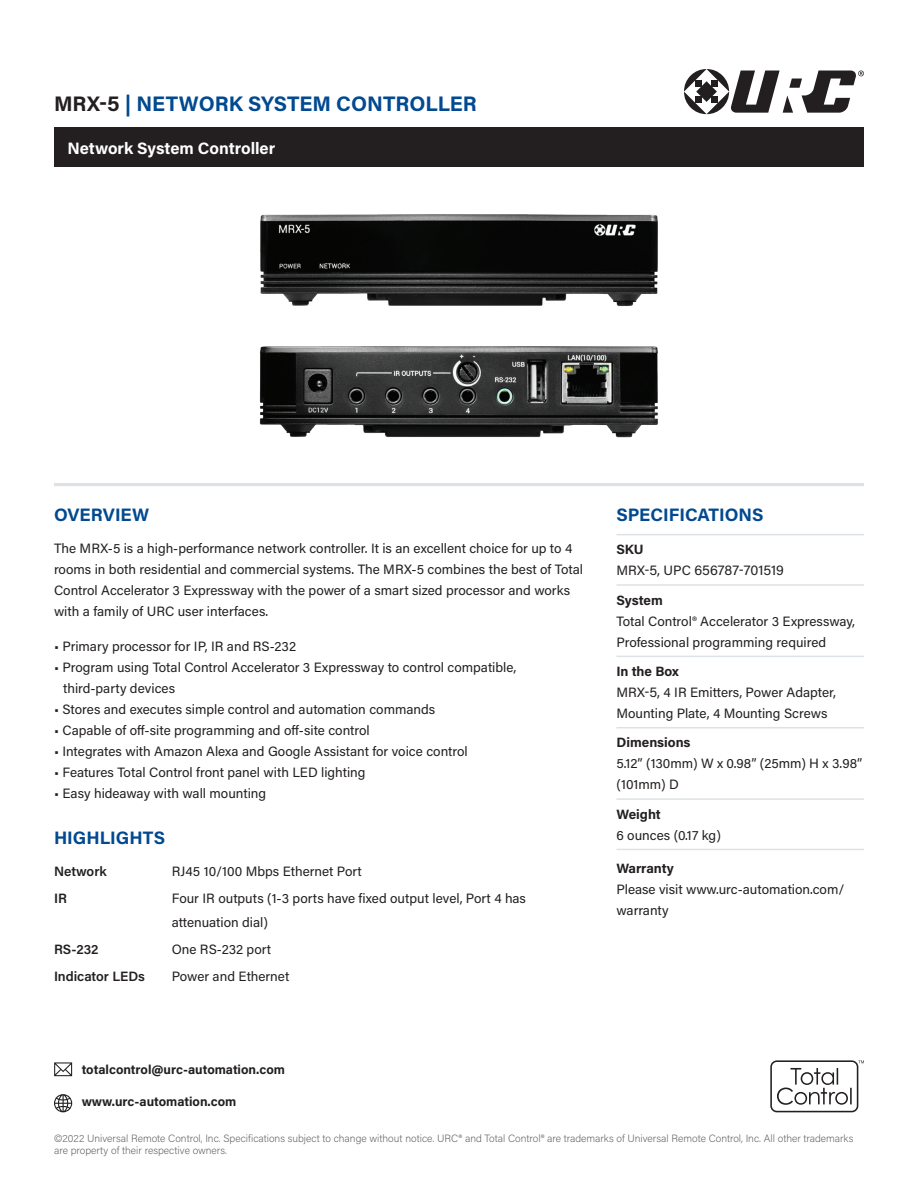
<style>
.page{position:relative;width:918px;height:1188px;background:#fff}
.page>*{position:absolute;margin:0;border:0;box-sizing:border-box;transform-origin:0 0}
.Main_Body_Subheader{font:700 21px "Acumin Pro";color:#014990}
.Front_Page_Body_Head{font:700 18px "Acumin Pro";color:#014990}
.Product_Header_Large{font:700 18px "Acumin Pro";color:#014990}
.Main_Body_Subheader-2{font:700 16.5px "Acumin Pro";color:#fff}
.Product_Description{font:13.5px/21px "Acumin Pro";color:#231f20}
.Main_Body_Subheader-3{font:13.5px/21px "Acumin Pro";color:#231f20}
.Highlights_Bold{font:13.5px/21px "Acumin Pro";color:#231f20}
.Front_Page_Body{font:700 13.5px "Acumin Pro";color:#231f20}
.Main_Body_Subheader-4{font:600 13.5px "Acumin Pro";color:#231f20}
.t1{font:700 12.9px "Acumin Pro";color:#231f20}
.t2{font:200 10.5px/12px "Acumin Pro";color:#57585a}
.s1{color:#231f20}
</style>
<div class="page">
<svg style="left:684px;top:69px;width:180px;height:45px"></svg>
<svg style="left:54px;top:1094px;width:18px;height:18px"></svg>
<svg style="left:54px;top:1062px;width:18px;height:14px"></svg>
<svg style="left:770px;top:1060px;width:94px;height:52px"></svg>
<hr style="left:54px;top:483px;width:810px;height:3px;background:#dde2e6">
<hr style="left:616px;top:584px;width:248px;height:2px;background:#dde2e6">
<hr style="left:616px;top:656px;width:248px;height:1px;background:#dde2e6">
<hr style="left:616px;top:727px;width:248px;height:1px;background:#dde2e6">
<hr style="left:616px;top:798px;width:248px;height:2px;background:#dde2e6">
<hr style="left:616px;top:849px;width:248px;height:1px;background:#dde2e6">
<hr style="left:616px;top:534px;width:248px;height:1px;background:#dde2e6">
<div style="left:54px;top:128px;width:810px;height:39px;background:#231f20"></div>
<img style="left:259px;top:347px;width:399px;height:91px">
<img style="left:260px;top:214px;width:398px;height:133px">
<p class="Main_Body_Subheader" style="left:54px;top:89px;width:424px"><span class="s1">MRX-5</span> | NETWORK SYSTEM CONTROLLER</p>
<p class="Main_Body_Subheader-2" style="left:68px;top:136px;width:209px">Network System Controller</p>
<p class="Front_Page_Body_Head" style="left:54px;top:502px;width:97px">OVERVIEW</p>
<p class="Product_Description" style="left:54px;top:537px;width:531px">The MRX-5 is a high-performance network controller. It is an excellent choice for up to 4 rooms in both residential and commercial systems. The MRX-5 combines the best of Total Control Accelerator 3 Expressway with the power of a smart sized processor and works with a family of URC user interfaces.</p>
<p class="Product_Description" style="left:54px;top:635px;width:244px">• Primary processor for IP, IR and RS-232</p>
<p class="Product_Description" style="left:54px;top:656px;width:464px">• Program using Total Control Accelerator 3 Expressway to control compatible,</p>
<p class="Product_Description" style="left:63px;top:677px;width:114px">third-party devices</p>
<p class="Product_Description" style="left:54px;top:698px;width:383px">• Stores and executes simple control and automation commands</p>
<p class="Product_Description" style="left:54px;top:719px;width:317px">• Capable of off-site programming and off-site control</p>
<p class="Product_Description" style="left:54px;top:740px;width:415px">• Integrates with Amazon Alexa and Google Assistant for voice control</p>
<p class="Product_Description" style="left:54px;top:761px;width:313px">• Features Total Control front panel with LED lighting</p>
<p class="Product_Description" style="left:54px;top:782px;width:214px">• Easy hideaway with wall mounting</p>
<p class="Front_Page_Body_Head" style="left:54px;top:825px;width:113px">HIGHLIGHTS</p>
<p class="Main_Body_Subheader-4" style="left:54px;top:862px;width:54px">Network</p>
<p class="Main_Body_Subheader-3" style="left:172px;top:860px;width:192px">RJ45 10/100 Mbps Ethernet Port</p>
<p class="Main_Body_Subheader-4" style="left:54px;top:889px;width:14px">IR</p>
<p class="Main_Body_Subheader-3" style="left:172px;top:886px;width:356px;line-height:24px">Four IR outputs (1-3 ports have fixed output level, Port 4 has attenuation dial)</p>
<p class="Main_Body_Subheader-4" style="left:54px;top:940px;width:46px">RS-232</p>
<p class="Main_Body_Subheader-3" style="left:172px;top:938px;width:101px">One RS-232 port</p>
<p class="Main_Body_Subheader-4" style="left:54px;top:967px;width:92px">Indicator LEDs</p>
<p class="Main_Body_Subheader-3" style="left:172px;top:966px;width:119px">Power and Ethernet</p>
<p class="t1" style="left:82px;top:1061px;width:205px">totalcontrol@urc-automation.com</p>
<p class="t1" style="left:82px;top:1093px;width:156px">www.urc-automation.com</p>
<p class="Product_Header_Large" style="left:616px;top:502px;width:149px">SPECIFICATIONS</p>
<p class="Front_Page_Body" style="left:616px;top:540px;width:29px">SKU</p>
<p class="Main_Body_Subheader-3" style="left:616px;top:560px;width:169px">MRX-5, UPC 656787-701519</p>
<p class="Front_Page_Body" style="left:616px;top:590px;width:48px">System</p>
<p class="Main_Body_Subheader-3" style="left:616px;top:610px;width:240px">Total Control® Accelerator 3 Expressway,</p>
<p class="Main_Body_Subheader-3" style="left:616px;top:631px;width:211px">Professional programming required</p>
<p class="Front_Page_Body" style="left:616px;top:662px;width:64px">In the Box</p>
<p class="Main_Body_Subheader-3" style="left:616px;top:681px;width:221px">MRX-5, 4 IR Emitters, Power Adapter,<br>Mounting Plate, 4 Mounting Screws</p>
<p class="Front_Page_Body" style="left:616px;top:733px;width:76px">Dimensions</p>
<p class="Highlights_Bold" style="left:616px;top:753px;width:247px">5.12” (130mm) W x 0.98” (25mm) H x 3.98” (101mm) D</p>
<p class="Front_Page_Body" style="left:616px;top:805px;width:46px">Weight</p>
<p class="Highlights_Bold" style="left:616px;top:824px;width:106px">6 ounces (0.17 kg)</p>
<p class="Front_Page_Body" style="left:616px;top:859px;width:59px">Warranty</p>
<p class="Main_Body_Subheader-3" style="left:616px;top:878px;width:230px">Please visit www.urc-automation.com/ warranty</p>
<p class="t2" style="left:54px;top:1132px;width:801px">©2022 Universal Remote Control, Inc. Specifications subject to change without notice. URC® and Total Control® are trademarks of Universal Remote Control, Inc. All other trademarks are property of their respective owners.</p>
</div>
